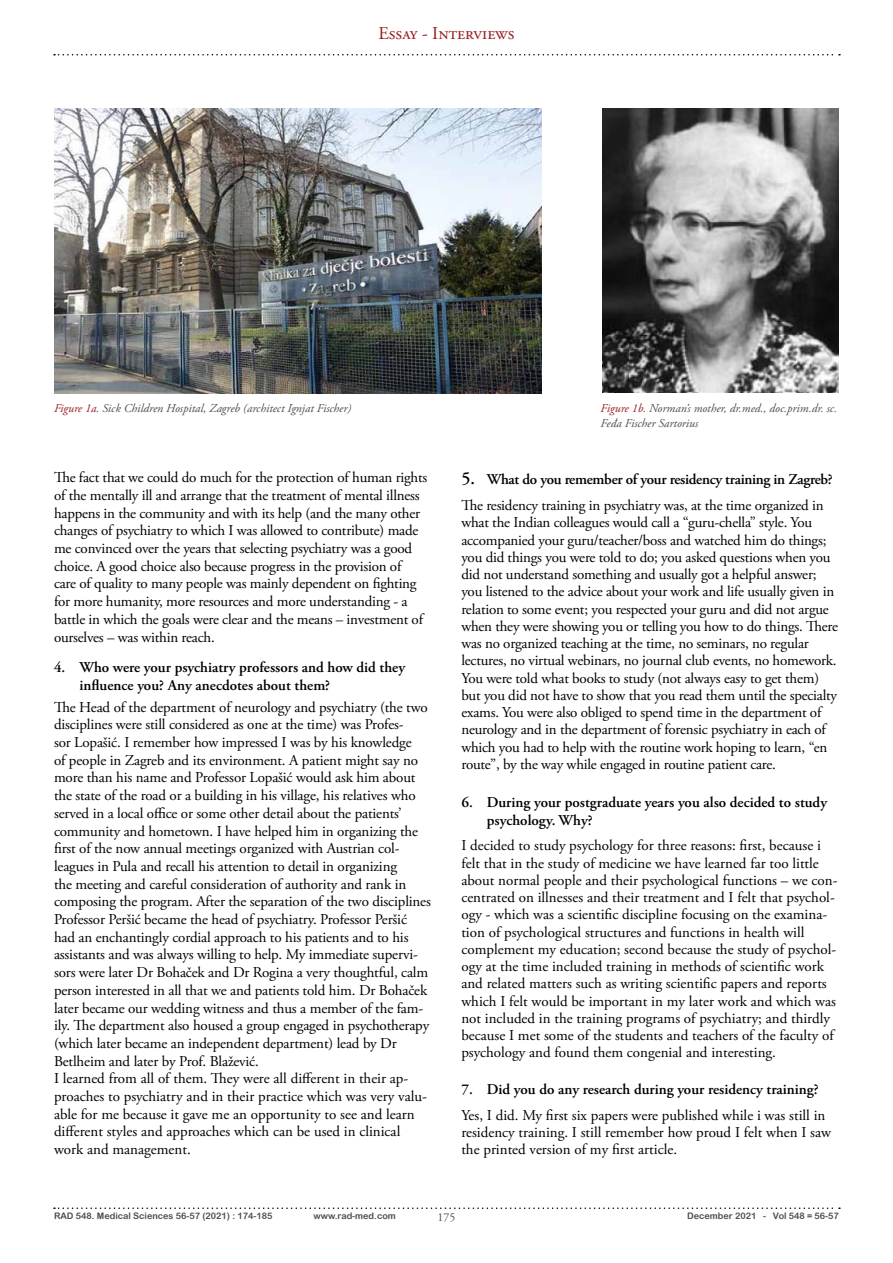
<style>
.page{position:relative;width:893px;height:1263px;background:#fff}
.page>*{position:absolute;margin:0;border:0;box-sizing:border-box;transform-origin:0 0}
.t1{font:18px "Adobe Garamond Pro";color:#981c1e}
.t2{font:15px/17.7px "Adobe Garamond Pro";letter-spacing:-.01em;color:#000}
.t3{font:600 15px/17.7px "Adobe Garamond Pro";color:#000}
.t4{font:italic 12px/14.4px "Adobe Garamond Pro";color:#4d4d4d}
.t5{font:12px "Adobe Garamond Pro";color:#4d4d4d}
.t6{font:9px "Arial Rounded MT Bold";color:#4d4d4d}
.s1{color:#981c1e}
.s2{font-weight:600;font-size:18px}
.s3{font-weight:600}
</style>
<div class="page">
<svg style="left:54px;top:54px;width:786px;height:2px"></svg>
<svg style="left:54px;top:1207px;width:786px;height:2px"></svg>
<img style="left:603px;top:108px;width:236px;height:285px">
<img style="left:54px;top:108px;width:487px;height:285px">
<p class="t1" style="left:378px;top:23px;width:138px">Essay - Interviews</p>
<p class="t4" style="left:54px;top:402px;width:299px"><span class="s1">Figure 1a.</span> Sick Children Hospital, Zagreb (architect Ignjat Fischer)</p>
<p class="t4" style="left:601px;top:402px;width:238px"><span class="s1">Figure 1b.</span> Norman’s mother, dr.med., doc.prim.dr. sc.<br>Feđa Fischer Sartorius</p>
<p class="t2" style="left:54px;top:469px;width:375px">The fact that we could do much for the protection of human rights of the mentally ill and arrange that the treatment of mental illness happens in the community and with its help (and the many other changes of psychiatry to which I was allowed to contribute) made me convinced over the years that selecting psychiatry was a good choice. A good choice also because progress in the provision of<br>care of quality to many people was mainly dependent on fighting for more humanity, more resources and more understanding - a battle in which the goals were clear and the means – investment of ourselves – was within reach.</p>
<p class="t3" style="left:80px;top:658px;width:327px;text-indent:-26px">4. Who were your psychiatry professors and how did they influence you? Any anecdotes about them?</p>
<p class="t2" style="left:54px;top:698px;width:378px">The Head of the department of neurology and psychiatry (the two disciplines were still considered as one at the time) was Profes-<br>sor Lopašić. I remember how impressed I was by his knowledge<br>of people in Zagreb and its environment. A patient might say no more than his name and Professor Lopašić would ask him about the state of the road or a building in his village, his relatives who served in a local office or some other detail about the patients’ community and hometown. I have helped him in organizing the first of the now annual meetings organized with Austrian col&shy;leagues in Pula and recall his attention to detail in organizing<br>the meeting and careful consideration of authority and rank in composing the program. After the separation of the two disciplines Professor Peršić became the head of psychiatry. Professor Peršić had an enchantingly cordial approach to his patients and to his assistants and was always willing to help. My immediate supervi&shy;sors were later Dr Bohaček and Dr Rogina a very thoughtful, calm person interested in all that we and patients told him. Dr Bohaček later became our wedding witness and thus a member of the fam&shy;ily. The department also housed a group engaged in psychotherapy (which later became an independent department) lead by Dr Betlheim and later by Prof. Blažević.<br>I learned from all of them. They were all different in their ap&shy;proaches to psychiatry and in their practice which was very valu&shy;able for me because it gave me an opportunity to see and learn different styles and approaches which can be used in clinical work and management.</p>
<p class="t2" style="left:461px;top:467px;width:373px;line-height:25.8px"><span class="s2">5.</span> <span class="s3">What do you remember of your residency training in Zagreb?<br></span>The residency training in psychiatry was, at the time organized in</p>
<p class="t2" style="left:461px;top:514px;width:378px;line-height:17.2px">what the Indian colleagues would call a “guru-chella” style. You accompanied your guru/teacher/boss and watched him do things; you did things you were told to do; you asked questions when you did not understand something and usually got a helpful answer; you listened to the advice about your work and life usually given in relation to some event; you respected your guru and did not argue when they were showing you or telling you how to do things. There was no organized teaching at the time, no seminars, no regular lectures, no virtual webinars, no journal club events, no homework.<br>You were told what books to study (not always easy to get them) but you did not have to show that you read them until the specialty exams. You were also obliged to spend time in the department of neurology and in the department of forensic psychiatry in each of which you had to help with the routine work hoping to learn, “en route”, by the way while engaged in routine patient care.</p>
<p class="t3" style="left:487px;top:794px;width:342px;line-height:17.2px;text-indent:-26px">6. During your postgraduate years you also decided to study psychology. Why?</p>
<p class="t2" style="left:461px;top:837px;width:378px;line-height:17.2px">I decided to study psychology for three reasons: first, because i felt that in the study of medicine we have learned far too little about normal people and their psychological functions – we con&shy;centrated on illnesses and their treatment and I felt that psychol&shy;ogy - which was a scientific discipline focusing on the examina&shy;tion of psychological structures and functions in health will complement my education; second because the study of psychol&shy;ogy at the time included training in methods of scientific work and related matters such as writing scientific papers and reports which I felt would be important in my later work and which was not included in the training programs of psychiatry; and thirdly because I met some of the students and teachers of the faculty of psychology and found them congenial and interesting.</p>
<p class="t3" style="left:461px;top:1080px;width:359px">7. Did you do any research during your residency training?</p>
<p class="t2" style="left:461px;top:1107px;width:371px;line-height:17.2px">Yes, I did. My first six papers were published while i was still in residency training. I still remember how proud I felt when I saw the printed version of my first article.</p>
<p class="t6" style="left:54px;top:1210px;width:220px">RAD 548. Medical Sciences 56-57 (2021) : 174-185</p>
<p class="t6" style="left:314px;top:1210px;width:84px">www.rad-med.com</p>
<p class="t5" style="left:437px;top:1210px;width:19px">175</p>
<p class="t6" style="left:687px;top:1210px;width:153px">December 2021 - Vol 548 = 56-57</p>
</div>
